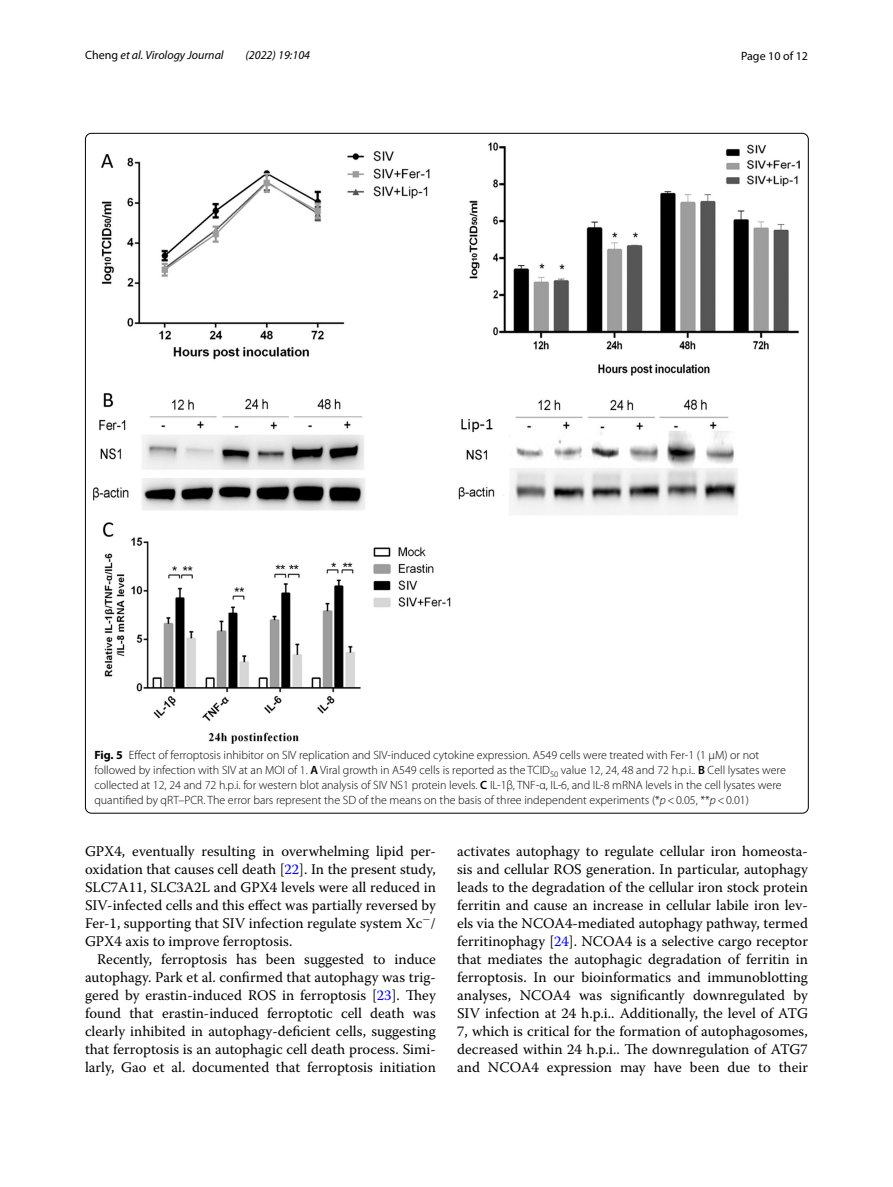
<style>
.page{position:relative;width:893px;height:1187px;background:#fff}
.page>*{position:absolute;margin:0;border:0;box-sizing:border-box;transform-origin:0 0}
.t1{font:14.7px/18px "Warnock Pro";color:#000;text-align:justify}
.t2{font:300 12px/15px "Myriad Pro";color:#000}
.t3{font:italic 12px "Myriad Pro";color:#000}
.t4{font:12px "Myriad Pro";color:#000}
.s1{font-style:normal}
.s2{font-weight:700}
.s3{font-weight:600}
.s4{font-style:italic}
.s5{color:#00f}
</style>
<div class="page">
<img style="left:94px;top:142px;width:706px;height:601px">
<p class="t3" style="left:85px;top:48px;width:140px"><span class="s1">Cheng</span> et al. Virology Journal</p>
<p class="t3" style="left:246px;top:48px;width:66px">(2022) 19:104</p>
<p class="t4" style="left:741px;top:48px;width:68px">Page 10 of 12</p>
<p class="t2" style="left:94px;top:747px;width:693px"><span class="s2">Fig. 5</span> Effect of ferroptosis inhibitor on SIV replication and SIV-induced cytokine expression. A549 cells were treated with Fer-1 (1 μM) or not followed by infection with SIV at an MOI of 1. <span class="s3">A</span> Viral growth in A549 cells is reported as the TCID<sub>50</sub> value 12, 24, 48 and 72 h.p.i.. <span class="s3">B</span> Cell lysates were collected at 12, 24 and 72 h.p.i. for western blot analysis of SIV NS1 protein levels. <span class="s3">C</span> IL-1β, TNF-α, IL-6, and IL-8 mRNA levels in the cell lysates were quantified by qRT–PCR. The error bars represent the SD of the means on the basis of three independent experiments (*<span class="s4">p</span>&lt;0.05, **<span class="s4">p</span>&lt;0.01)</p>
<p class="t1" style="left:85px;top:841px;width:352px">GPX4, eventually resulting in overwhelming lipid per&shy;oxidation that causes cell death [<span class="s5">22</span>]. In the present study, SLC7A11, SLC3A2L and GPX4 levels were all reduced in SIV-infected cells and this effect was partially reversed by Fer-1, supporting that SIV infection regulate system Xc<sup>−</sup>/ GPX4 axis to improve ferroptosis.</p>
<p class="t1" style="left:85px;top:949px;width:352px;text-indent:12px">Recently, ferroptosis has been suggested to induce autophagy. Park et al. confirmed that autophagy was trig&shy;gered by erastin-induced ROS in ferroptosis [<span class="s5">23</span>]. They found that erastin-induced ferroptotic cell death was clearly inhibited in autophagy-deficient cells, suggesting that ferroptosis is an autophagic cell death process. Simi&shy;larly, Gao et al. documented that ferroptosis initiation</p>
<p class="t1" style="left:457px;top:841px;width:352px">activates autophagy to regulate cellular iron homeosta&shy;sis and cellular ROS generation. In particular, autophagy leads to the degradation of the cellular iron stock protein ferritin and cause an increase in cellular labile iron lev&shy;els via the NCOA4-mediated autophagy pathway, termed ferritinophagy [<span class="s5">24</span>]. NCOA4 is a selective cargo receptor that mediates the autophagic degradation of ferritin in ferroptosis. In our bioinformatics and immunoblotting analyses, NCOA4 was significantly downregulated by SIV infection at 24 h.p.i.. Additionally, the level of ATG 7, which is critical for the formation of autophagosomes, decreased within 24 h.p.i.. The downregulation of ATG7 and NCOA4 expression may have been due to their</p>
</div>
